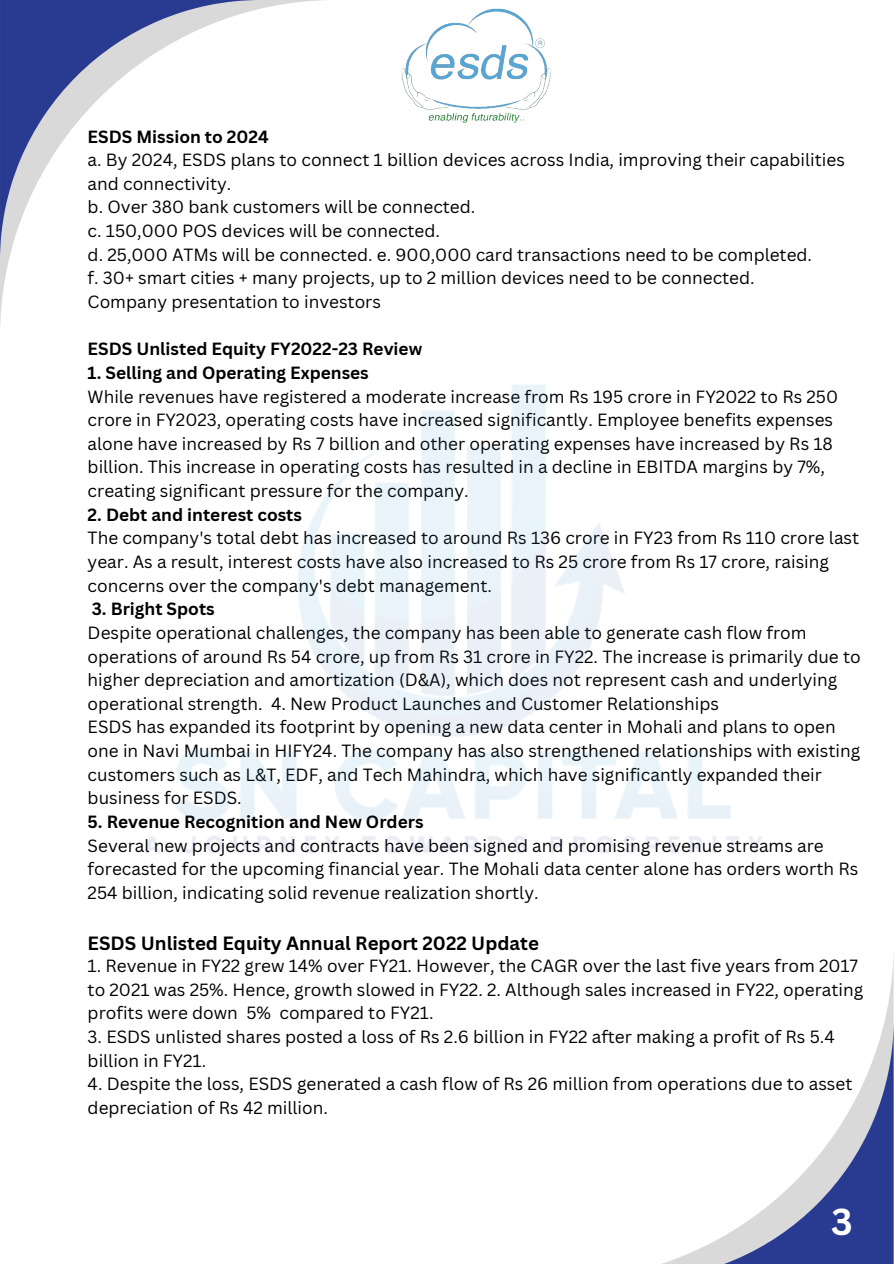
<style>
.page{position:relative;width:894px;height:1264px;background:#fff}
.page>*{position:absolute;margin:0;border:0;box-sizing:border-box;transform-origin:0 0}
.t1{font:36.6px "Canva Sans";color:#fff}
.t2{font:700 18.75px "Canva Sans";color:#000}
.t3{font:17.25px/23.7px "Canva Sans";color:#000}
.t4{font:700 17.25px "Canva Sans";color:#000}
.s1{font-weight:700}
</style>
<div class="page">
<svg style="left:0;top:0;width:325px;height:325px"></svg>
<svg style="left:0;top:0;width:261px;height:261px"></svg>
<svg style="left:665px;top:1019px;width:228px;height:244px"></svg>
<img style="left:401px;top:8px;width:150px;height:115px">
<p class="t3" style="left:88px;top:124px;width:758px"><span class="s1">ESDS Mission to 2024<br></span>a. By 2024, ESDS plans to connect 1 billion devices across India, improving their capabilities and connectivity.<br>b. Over 380 bank customers will be connected.<br>c. 150,000 POS devices will be connected.<br>d. 25,000 ATMs will be connected. e. 900,000 card transactions need to be completed.<br>f. 30+ smart cities + many projects, up to 2 million devices need to be connected.<br>Company presentation to investors</p>
<p class="t4" style="left:88px;top:337px;width:336px">ESDS Unlisted Equity FY2022-23 Review</p>
<p class="t3" style="left:88px;top:360px;width:751px"><span class="s1">1. Selling and Operating Expenses<br></span>While revenues have registered a moderate increase from Rs 195 crore in FY2022 to Rs 250 crore in FY2023, operating costs have increased significantly. Employee benefits expenses alone have increased by Rs 7 billion and other operating expenses have increased by Rs 18 billion. This increase in operating costs has resulted in a decline in EBITDA margins by 7%, creating significant pressure for the company.</p>
<p class="t3" style="left:88px;top:502px;width:772px"><span class="s1">2. Debt and interest costs<br></span>The company's total debt has increased to around Rs 136 crore in FY23 from Rs 110 crore last year. As a result, interest costs have also increased to Rs 25 crore from Rs 17 crore, raising concerns over the company's debt management.</p>
<p class="t3" style="left:88px;top:596px;width:774px"><span class="s1">3. Bright Spots<br></span>Despite operational challenges, the company has been able to generate cash flow from operations of around Rs 54 crore, up from Rs 31 crore in FY22. The increase is primarily due to higher depreciation and amortization (D&amp;A), which does not represent cash and underlying operational strength. 4. New Product Launches and Customer Relationships<br>ESDS has expanded its footprint by opening a new data center in Mohali and plans to open one in Navi Mumbai in HIFY24. The company has also strengthened relationships with existing customers such as L&amp;T, EDF, and Tech Mahindra, which have significantly expanded their business for ESDS.</p>
<p class="t3" style="left:88px;top:809px;width:771px"><span class="s1">5. Revenue Recognition and New Orders<br></span>Several new projects and contracts have been signed and promising revenue streams are forecasted for the upcoming financial year. The Mohali data center alone has orders worth Rs 254 billion, indicating solid revenue realization shortly.</p>
<p class="t2" style="left:88px;top:929px;width:452px">ESDS Unlisted Equity Annual Report 2022 Update</p>
<p class="t3" style="left:88px;top:953px;width:777px">1. Revenue in FY22 grew 14% over FY21. However, the CAGR over the last five years from 2017 to 2021 was 25%. Hence, growth slowed in FY22. 2. Although sales increased in FY22, operating profits were down 5% compared to FY21.</p>
<p class="t3" style="left:88px;top:1024px;width:748px">3. ESDS unlisted shares posted a loss of Rs 2.6 billion in FY22 after making a profit of Rs 5.4 billion in FY21.</p>
<p class="t3" style="left:88px;top:1071px;width:766px">4. Despite the loss, ESDS generated a cash flow of Rs 26 million from operations due to asset depreciation of Rs 42 million.</p>
<p class="t1" style="left:831px;top:1195px;width:23px">3</p>
</div>
